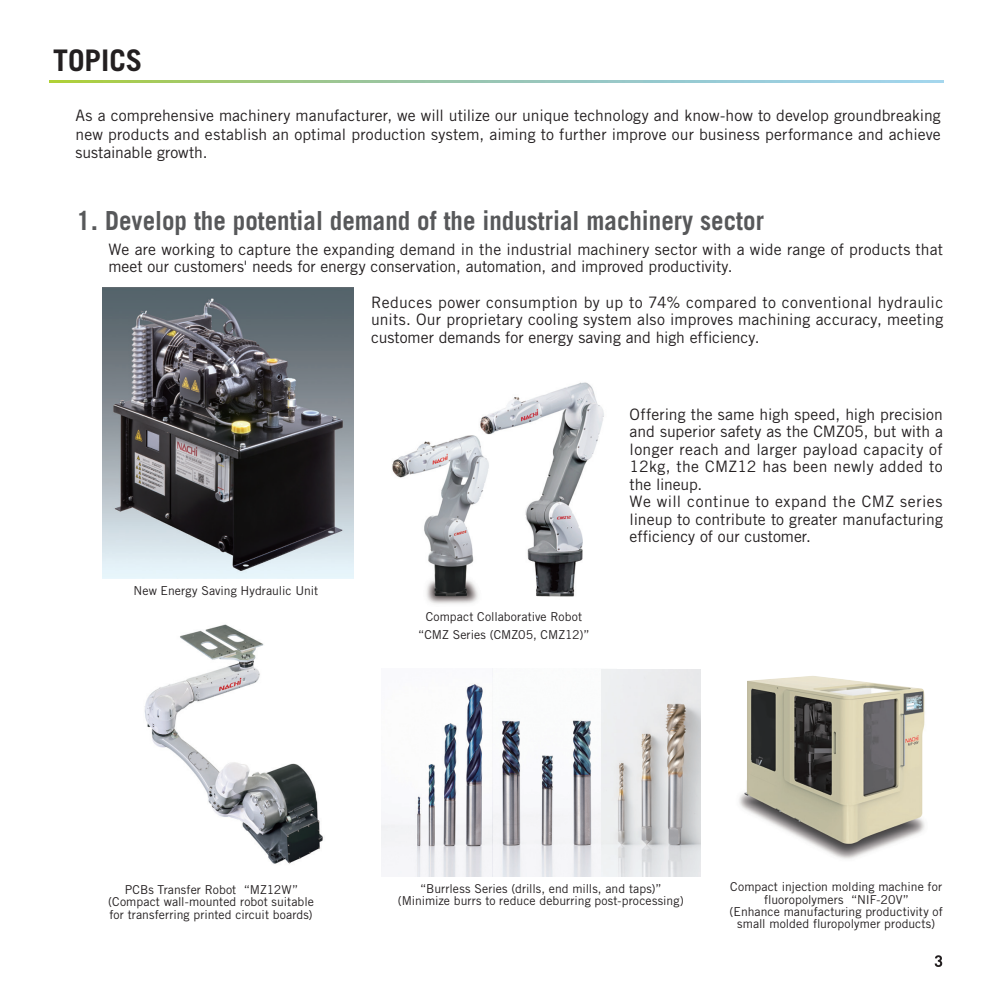
<style>
.page{position:relative;width:993px;height:993px;background:#fff}
.page>*{position:absolute;margin:0;border:0;box-sizing:border-box;transform-origin:0 0}
.t1{font:700 29.75px "Trade Gothic LT Std";color:#231f20}
.t2{font:700 26.25px "Trade Gothic LT Std";color:#57585a}
.t3{font:15.75px/17.5px "Trade Gothic LT Std";letter-spacing:.005em;color:#231f20}
.t4{font:12.25px/12.2px "Trade Gothic LT Std";letter-spacing:.005em;color:#231f20;text-align:center}
</style>
<div class="page">
<img style="left:480px;top:382px;width:124px;height:215px">
<img style="left:392px;top:432px;width:102px;height:172px">
<svg style="left:50px;top:80px;width:893px;height:3px;background:#9dcaa8"></svg>
<img style="left:739px;top:676px;width:186px;height:183px">
<img style="left:144px;top:624px;width:179px;height:240px">
<img style="left:381px;top:668px;width:220px;height:208px">
<img style="left:601px;top:669px;width:99px;height:207px">
<img style="left:102px;top:287px;width:251px;height:291px">
<svg style="left:934px;top:955px;width:7px;height:11px"></svg>
<p class="t1" style="left:53px;top:43px;width:91px">TOPICS</p>
<p class="t3" style="left:75px;top:106px;width:866px;line-height:18.4px;text-align:justify">As a comprehensive machinery manufacturer, we will utilize our unique technology and know-how to develop groundbreaking new products and establish an optimal production system, aiming to further improve our business performance and achieve sustainable growth.</p>
<p class="t2" style="left:76px;top:204px;width:689px">1. Develop the potential demand of the industrial machinery sector</p>
<p class="t3" style="left:108px;top:240px;width:835px">We are working to capture the expanding demand in the industrial machinery sector with a wide range of products that meet our customers' needs for energy conservation, automation, and improved productivity.</p>
<p class="t3" style="left:371px;top:293px;width:573px;text-align:justify">Reduces power consumption by up to 74% compared to conventional hydraulic units. Our proprietary cooling system also improves machining accuracy, meeting customer demands for energy saving and high efficiency.</p>
<p class="t4" style="left:133px;top:584px;width:186px">New Energy Saving Hydraulic Unit</p>
<p class="t4" style="left:418px;top:608px;width:173px;line-height:17.5px">Compact Collaborative Robot “CMZ Series (CMZ05, CMZ12)”</p>
<p class="t3" style="left:629px;top:405px;width:315px">Offering the same high speed, high precision and superior safety as the CMZ05, but with a longer reach and larger payload capacity of 12kg, the CMZ12 has been newly added to the lineup.<br>We will continue to expand the CMZ series lineup to contribute to greater manufacturing efficiency of our customer.</p>
<p class="t4" style="left:108px;top:883px;width:207px">PCBs Transfer Robot “MZ12W” (Compact wall-mounted robot suitable for transferring printed circuit boards)</p>
<p class="t4" style="left:398px;top:882px;width:287px">“Burrless Series (drills, end mills, and taps)” (Minimize burrs to reduce deburring post-processing)</p>
<p class="t4" style="left:729px;top:880px;width:215px">Compact injection molding machine for fluoropolymers “NIF-20V”<br>(Enhance manufacturing productivity of small molded fluropolymer products)</p>
</div>
